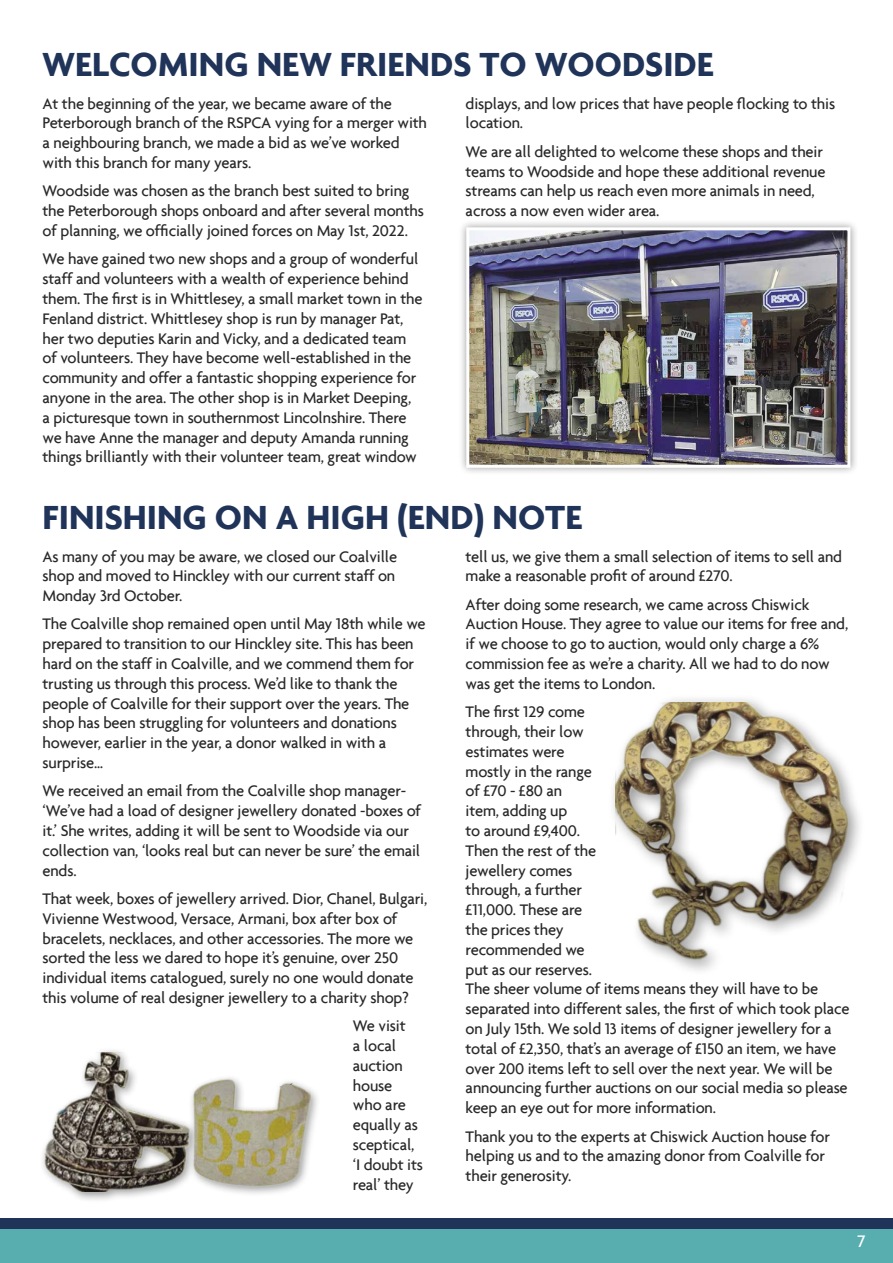
<style>
.page{position:relative;width:893px;height:1263px;background:#fff}
.page>*{position:absolute;margin:0;border:0;box-sizing:border-box;transform-origin:0 0}
.t1{font:700 36px "Agenda";color:#20345a}
.t2{font:500 18px "Agenda";color:#fff}
.t3{font:500 16.5px/19.8px "Agenda";letter-spacing:-.01em;color:#292929}
</style>
<div class="page">
<div style="left:0;top:1218px;width:893px;height:12px;background:#20345a"></div>
<div style="left:0;top:1229px;width:893px;height:34px;background:#58adaf"></div>
<div style="left:607px;top:694px;width:258px;height:282px;background:#000;opacity:.4"></div>
<img style="left:615px;top:702px;width:235px;height:271px">
<div style="left:38px;top:1047px;width:283px;height:156px;background:#000;opacity:.4"></div>
<img style="left:43px;top:1052px;width:267px;height:140px">
<div style="left:458px;top:219px;width:401px;height:257px;background:#000;opacity:.4"></div>
<img style="left:470px;top:231px;width:376px;height:233px">
<div style="left:466px;top:227px;width:384px;height:241px;border:3px solid #fff"></div>
<h1 class="t1" style="left:43px;top:43px;width:673px">WELCOMING NEW FRIENDS TO WOODSIDE</h1>
<p class="t3" style="left:43px;top:93px;width:386px">At the beginning of the year, we became aware of the Peterborough branch of the RSPCA vying for a merger with a neighbouring branch, we made a bid as we’ve worked with this branch for many years.</p>
<p class="t3" style="left:43px;top:181px;width:383px">Woodside was chosen as the branch best suited to bring the Peterborough shops onboard and after several months of planning, we officially joined forces on May 1st, 2022.</p>
<p class="t3" style="left:43px;top:249px;width:382px">We have gained two new shops and a group of wonderful staff and volunteers with a wealth of experience behind them. The first is in Whittlesey, a small market town in the Fenland district. Whittlesey shop is run by manager Pat, her two deputies Karin and Vicky, and a dedicated team of volunteers. They have become well-established in the community and offer a fantastic shopping experience for anyone in the area. The other shop is in Market Deeping, a picturesque town in southernmost Lincolnshire. There we have Anne the manager and deputy Amanda running things brilliantly with their volunteer team, great window</p>
<p class="t3" style="left:466px;top:93px;width:371px">displays, and low prices that have people flocking to this location.</p>
<p class="t3" style="left:466px;top:141px;width:361px">We are all delighted to welcome these shops and their teams to Woodside and hope these additional revenue streams can help us reach even more animals in need, across a now even wider area.</p>
<h1 class="t1" style="left:43px;top:495px;width:541px">FINISHING ON A HIGH (END) NOTE</h1>
<p class="t3" style="left:43px;top:546px;width:356px;text-align:justify">As many of you may be aware, we closed our Coalville shop and moved to Hinckley with our current staff on Monday 3rd October.</p>
<p class="t3" style="left:43px;top:614px;width:385px">The Coalville shop remained open until May 18th while we prepared to transition to our Hinckley site. This has been hard on the staff in Coalville, and we commend them for trusting us through this process. We’d like to thank the people of Coalville for their support over the years. The shop has been struggling for volunteers and donations however, earlier in the year, a donor walked in with a surprise…</p>
<p class="t3" style="left:43px;top:781px;width:380px">We received an email from the Coalville shop manager-‘We’ve had a load of designer jewellery donated -boxes of it.’ She writes, adding it will be sent to Woodside via our collection van, ‘looks real but can never be sure’ the email ends.</p>
<p class="t3" style="left:43px;top:888px;width:386px">That week, boxes of jewellery arrived. Dior, Chanel, Bulgari, Vivienne Westwood, Versace, Armani, box after box of bracelets, necklaces, and other accessories. The more we sorted the less we dared to hope it’s genuine, over 250 individual items catalogued, surely no one would donate this volume of real designer jewellery to a charity shop?</p>
<p class="t3" style="left:353px;top:1015px;width:72px">We visit<br>a local auction house who are equally as sceptical, ‘I doubt its real’ they</p>
<p class="t3" style="left:466px;top:546px;width:378px">tell us, we give them a small selection of items to sell and make a reasonable profit of around £270.</p>
<p class="t3" style="left:466px;top:594px;width:384px">After doing some research, we came across Chiswick Auction House. They agree to value our items for free and, if we choose to go to auction, would only charge a 6% commission fee as we’re a charity. All we had to do now was get the items to London.</p>
<p class="t3" style="left:466px;top:701px;width:385px">The first 129 come<br>through, their low<br>estimates were<br>mostly in the range<br>of £70 - £80 an<br>item, adding up<br>to around £9,400.<br>Then the rest of the<br>jewellery comes<br>through, a further<br>£11,000. These are<br>the prices they<br>recommended we<br>put as our reserves.<br>The sheer volume of items means they will have to be separated into different sales, the first of which took place on July 15th. We sold 13 items of designer jewellery for a total of £2,350, that’s an average of £150 an item, we have over 200 items left to sell over the next year. We will be announcing further auctions on our social media so please keep an eye out for more information.</p>
<p class="t3" style="left:466px;top:1126px;width:366px">Thank you to the experts at Chiswick Auction house for helping us and to the amazing donor from Coalville for their generosity.</p>
<p class="t2" style="left:857px;top:1230px;width:10px">7</p>
</div>
